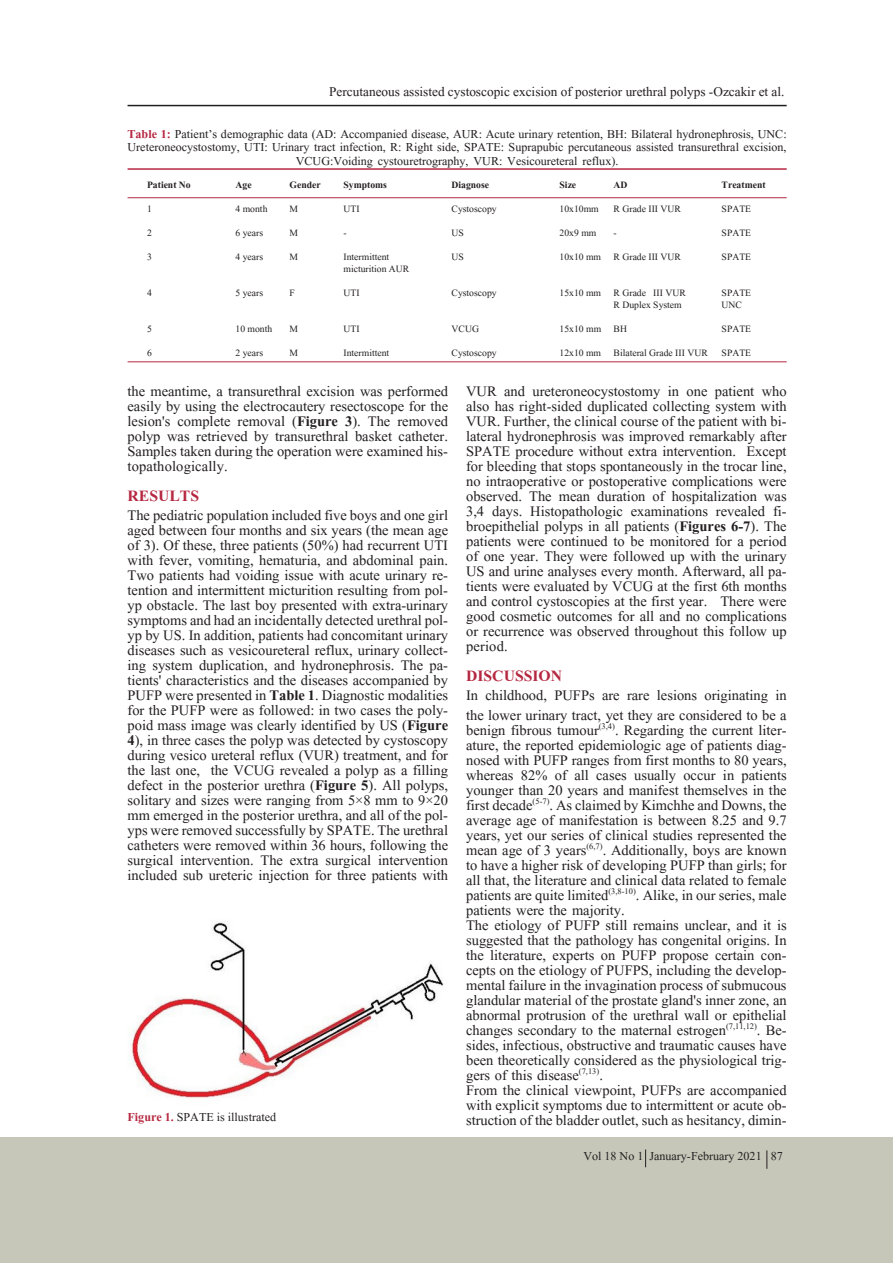
<style>
.page{position:relative;width:893px;height:1263px;background:#fff}
.page>*{position:absolute;margin:0;border:0;box-sizing:border-box;transform-origin:0 0}
.t1{font:700 19.5px "Aparajita";color:#b62841}
.t2{font:18px/15px "Aparajita";color:#231f20;text-align:justify}
.t3{font:16.5px "Aparajita";color:#231f20}
.t4{font:15px/13.5px "Aparajita";color:#231f20;text-align:center}
.t5{font:12px "Aparajita";color:#231f20}
.t6{font:700 12px "Aparajita";color:#231f20}
.s1{font-weight:700;color:#b62841}
.s2{font-weight:700}
</style>
<div class="page">
<div style="left:0;top:1137px;width:893px;height:126px;background:#c7c7b9"></div>
<hr style="left:128px;top:105px;width:659px;height:1px;background:#231f20">
<svg style="left:645px;top:1149px;width:1px;height:18px"></svg>
<svg style="left:766px;top:1150px;width:1px;height:19px"></svg>
<hr style="left:128px;top:168px;width:659px;height:2px;background:#b62841">
<hr style="left:128px;top:197px;width:659px;height:1px;background:#b62841">
<hr style="left:128px;top:361px;width:659px;height:1px;background:#b62841">
<img style="left:131px;top:922px;width:312px;height:176px">
<p class="t3" style="left:329px;top:83px;width:457px">Percutaneous assisted cystoscopic excision of posterior urethral polyps -Ozcakir et al.</p>
<p class="t4" style="left:128px;top:128px;width:661px"><span class="s1">Table 1:</span> Patient’s demographic data (AD: Accompanied disease, AUR: Acute urinary retention, BH: Bilateral hydronephrosis, UNC:<br>Ureteroneocystostomy, UTI: Urinary tract infection, R: Right side, SPATE: Suprapubic percutaneous assisted transurethral excision,<br>VCUG:Voiding cystouretrography, VUR: Vesicoureteral reflux).</p>
<p class="t6" style="left:147px;top:179px;width:45px">Patient No</p>
<p class="t6" style="left:236px;top:179px;width:18px">Age</p>
<p class="t6" style="left:290px;top:179px;width:33px">Gender</p>
<p class="t6" style="left:344px;top:179px;width:45px">Symptoms</p>
<p class="t6" style="left:452px;top:179px;width:39px">Diagnose</p>
<p class="t6" style="left:560px;top:179px;width:18px">Size</p>
<p class="t6" style="left:614px;top:179px;width:15px">AD</p>
<p class="t6" style="left:722px;top:179px;width:45px">Treatment</p>
<p class="t5" style="left:147px;top:203px;width:6px">1</p>
<p class="t5" style="left:236px;top:203px;width:33px">4 month</p>
<p class="t5" style="left:290px;top:203px;width:10px">M</p>
<p class="t5" style="left:344px;top:203px;width:18px">UTI</p>
<p class="t5" style="left:452px;top:203px;width:47px">Cystoscopy</p>
<p class="t5" style="left:560px;top:203px;width:123px">10x10mm R Grade III VUR</p>
<p class="t5" style="left:722px;top:203px;width:31px">SPATE</p>
<p class="t5" style="left:147px;top:227px;width:6px">2</p>
<p class="t5" style="left:236px;top:227px;width:29px">6 years</p>
<p class="t5" style="left:290px;top:227px;width:10px">M</p>
<p class="t5" style="left:344px;top:227px;width:5px">-</p>
<p class="t5" style="left:452px;top:227px;width:14px">US</p>
<p class="t5" style="left:560px;top:227px;width:38px">20x9 mm</p>
<p class="t5" style="left:614px;top:227px;width:5px">-</p>
<p class="t5" style="left:722px;top:227px;width:31px">SPATE</p>
<p class="t5" style="left:147px;top:251px;width:6px">3</p>
<p class="t5" style="left:236px;top:251px;width:29px">4 years</p>
<p class="t5" style="left:290px;top:251px;width:10px">M</p>
<p class="t5" style="left:344px;top:251px;width:47px">Intermittent</p>
<p class="t5" style="left:452px;top:251px;width:14px">US</p>
<p class="t5" style="left:560px;top:251px;width:123px">10x10 mm R Grade III VUR</p>
<p class="t5" style="left:722px;top:251px;width:31px">SPATE</p>
<p class="t5" style="left:344px;top:263px;width:67px">micturition AUR</p>
<p class="t5" style="left:147px;top:287px;width:6px">4</p>
<p class="t5" style="left:236px;top:287px;width:29px">5 years</p>
<p class="t5" style="left:290px;top:287px;width:7px">F</p>
<p class="t5" style="left:344px;top:287px;width:18px">UTI</p>
<p class="t5" style="left:452px;top:287px;width:47px">Cystoscopy</p>
<p class="t5" style="left:560px;top:287px;width:128px">15x10 mm R Grade III VUR</p>
<p class="t5" style="left:722px;top:287px;width:31px">SPATE</p>
<p class="t5" style="left:614px;top:299px;width:70px">R Duplex System</p>
<p class="t5" style="left:722px;top:299px;width:22px">UNC</p>
<p class="t5" style="left:147px;top:323px;width:6px">5</p>
<p class="t5" style="left:236px;top:323px;width:38px">10 month</p>
<p class="t5" style="left:290px;top:323px;width:10px">M</p>
<p class="t5" style="left:344px;top:323px;width:18px">UTI</p>
<p class="t5" style="left:452px;top:323px;width:29px">VCUG</p>
<p class="t5" style="left:560px;top:323px;width:69px">15x10 mm BH</p>
<p class="t5" style="left:722px;top:323px;width:31px">SPATE</p>
<p class="t5" style="left:147px;top:347px;width:6px">6</p>
<p class="t5" style="left:236px;top:347px;width:29px">2 years</p>
<p class="t5" style="left:290px;top:347px;width:10px">M</p>
<p class="t5" style="left:344px;top:347px;width:47px">Intermittent</p>
<p class="t5" style="left:452px;top:347px;width:47px">Cystoscopy</p>
<p class="t5" style="left:560px;top:347px;width:193px">12x10 mm Bilateral Grade III VUR SPATE</p>
<p class="t2" style="left:128px;top:385px;width:322px">the meantime, a transurethral excision was performed easily by using the electrocautery resectoscope for the lesion's complete removal (<span class="s2">Figure 3</span>). The removed polyp was retrieved by transurethral basket catheter.<br>Samples taken during the operation were examined his&shy;topathologically.</p>
<p class="t1" style="left:128px;top:487px;width:73px">RESULTS</p>
<p class="t2" style="left:128px;top:510px;width:322px">The pediatric population included five boys and one girl aged between four months and six years (the mean age of 3). Of these, three patients (50%) had recurrent UTI with fever, vomiting, hematuria, and abdominal pain.<br>Two patients had voiding issue with acute urinary re&shy;tention and intermittent micturition resulting from pol&shy;yp obstacle. The last boy presented with extra-urinary symptoms and had an incidentally detected urethral pol&shy;yp by US. In addition, patients had concomitant urinary diseases such as vesicoureteral reflux, urinary collect&shy;ing system duplication, and hydronephrosis. The pa&shy;tients' characteristics and the diseases accompanied by PUFP were presented in <span class="s2">Table 1</span>. Diagnostic modalities for the PUFP were as followed: in two cases the poly&shy;poid mass image was clearly identified by US (<span class="s2">Figure 4</span>), in three cases the polyp was detected by cystoscopy during vesico ureteral reflux (VUR) treatment, and for the last one, the VCUG revealed a polyp as a filling defect in the posterior urethra (<span class="s2">Figure 5</span>). All polyps, solitary and sizes were ranging from 5×8 mm to 9×20 mm emerged in the posterior urethra, and all of the pol&shy;yps were removed successfully by SPATE. The urethral catheters were removed within 36 hours, following the surgical intervention. The extra surgical intervention included sub ureteric injection for three patients with</p>
<p class="t4" style="left:128px;top:1112px;width:150px"><span class="s1">Figure 1.</span> SPATE is illustrated</p>
<p class="t2" style="left:466px;top:385px;width:322px">VUR and ureteroneocystostomy in one patient who also has right-sided duplicated collecting system with VUR. Further, the clinical course of the patient with bi&shy;lateral hydronephrosis was improved remarkably after SPATE procedure without extra intervention. Except for bleeding that stops spontaneously in the trocar line, no intraoperative or postoperative complications were observed. The mean duration of hospitalization was 3,4 days. Histopathologic examinations revealed fi&shy;broepithelial polyps in all patients (<span class="s2">Figures 6-7</span>). The patients were continued to be monitored for a period of one year. They were followed up with the urinary US and urine analyses every month. Afterward, all pa&shy;tients were evaluated by VCUG at the first 6th months and control cystoscopies at the first year. There were good cosmetic outcomes for all and no complications or recurrence was observed throughout this follow up period.</p>
<p class="t1" style="left:466px;top:667px;width:98px">DISCUSSION</p>
<p class="t2" style="left:466px;top:688px;width:322px;line-height:19.5px">In childhood, PUFPs are rare lesions originating in the lower urinary tract, yet they are considered to be a</p>
<p class="t2" style="left:466px;top:724px;width:322px">benign fibrous tumour<sup>(3,4)</sup>. Regarding the current liter&shy;ature, the reported epidemiologic age of patients diag&shy;nosed with PUFP ranges from first months to 80 years, whereas 82% of all cases usually occur in patients younger than 20 years and manifest themselves in the first decade<sup>(5-7)</sup>. As claimed by Kimchhe and Downs, the average age of manifestation is between 8.25 and 9.7 years, yet our series of clinical studies represented the mean age of 3 years<sup>(6,7)</sup>. Additionally, boys are known to have a higher risk of developing PUFP than girls; for all that, the literature and clinical data related to female patients are quite limited<sup>(3,8-10)</sup>. Alike, in our series, male patients were the majority.</p>
<p class="t2" style="left:466px;top:919px;width:322px">The etiology of PUFP still remains unclear, and it is suggested that the pathology has congenital origins. In the literature, experts on PUFP propose certain con&shy;cepts on the etiology of PUFPS, including the develop&shy;mental failure in the invagination process of submucous glandular material of the prostate gland's inner zone, an abnormal protrusion of the urethral wall or epithelial changes secondary to the maternal estrogen<sup>(7,11,12)</sup>. Be&shy;sides, infectious, obstructive and traumatic causes have been theoretically considered as the physiological trig&shy;gers of this disease<sup>(7,13)</sup>.</p>
<p class="t2" style="left:466px;top:1084px;width:322px">From the clinical viewpoint, PUFPs are accompanied with explicit symptoms due to intermittent or acute ob&shy;struction of the bladder outlet, such as hesitancy, dimin-</p>
<p class="t4" style="left:583px;top:1150px;width:201px">Vol 18 No 1 January-February 2021 87</p>
</div>
